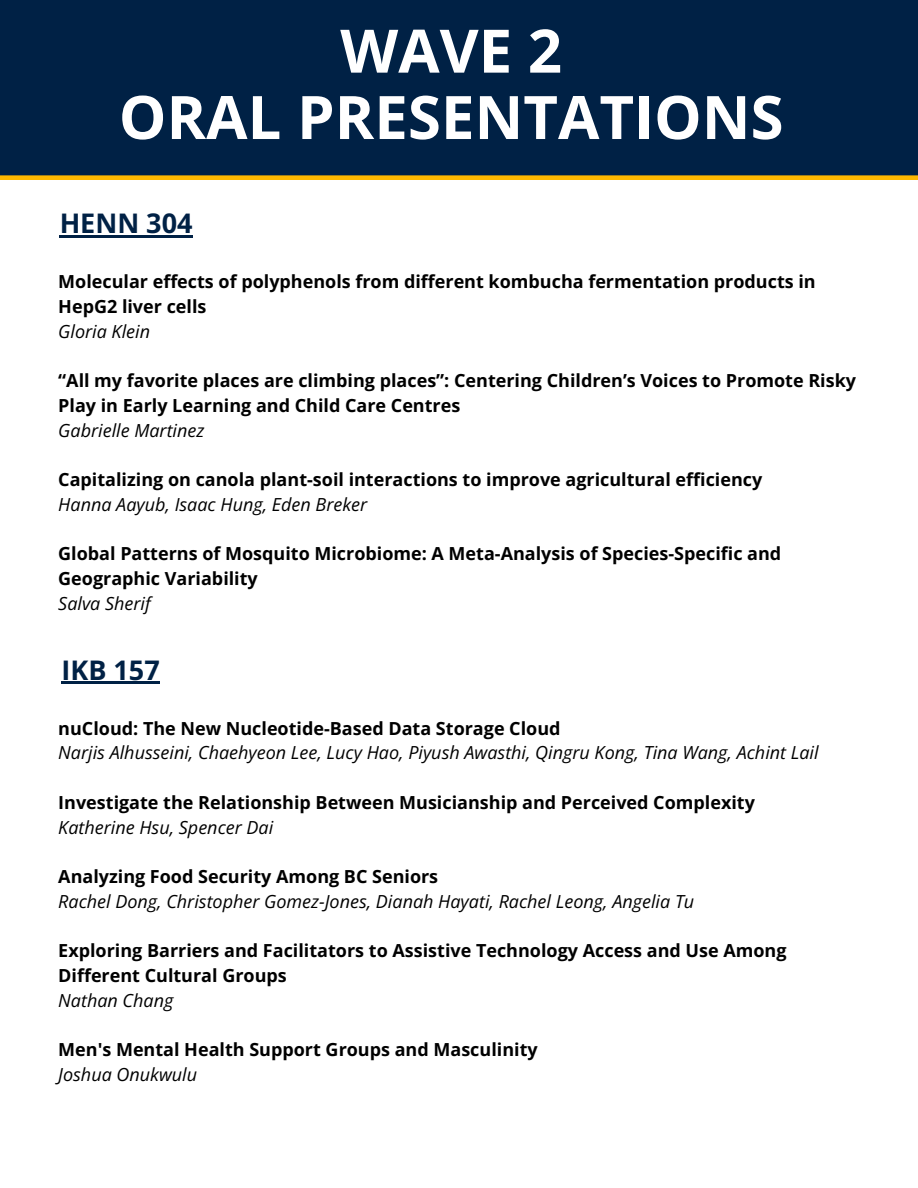
<style>
.page{position:relative;width:918px;height:1188px;background:#fff}
.page>*{position:absolute;margin:0;border:0;box-sizing:border-box;transform-origin:0 0}
.t1{font:700 60px/66.3px "Open Sans";color:#fff;text-align:center}
.t2{font:700 27px "Open Sans";color:#002145}
.t3{font:700 18px/24.8px "Open Sans";color:#000}
.t4{font:italic 18px "Open Sans";color:#000}
</style>
<div class="page">
<div style="left:0;top:0;width:918px;height:180px;background:#002145"></div>
<hr style="left:60px;top:236px;width:133px;height:2px;background:#002145">
<hr style="left:62px;top:682px;width:98px;height:2px;background:#002145">
<h1 class="t1" style="left:119px;top:16px;width:666px">WAVE 2<br>ORAL PRESENTATIONS</h1>
<h2 class="t2" style="left:60px;top:205px;width:134px">HENN 304</h2>
<p class="t3" style="left:58px;top:269px;width:759px">Molecular effects of polyphenols from different kombucha fermentation products in<br>HepG2 liver cells</p>
<p class="t4" style="left:58px;top:318px;width:93px">Gloria Klein</p>
<p class="t3" style="left:58px;top:368px;width:799px">“All my favorite places are climbing places”: Centering Children’s Voices to Promote Risky<br>Play in Early Learning and Child Care Centres</p>
<p class="t4" style="left:58px;top:417px;width:148px">Gabrielle Martinez</p>
<p class="t3" style="left:58px;top:467px;width:706px">Capitalizing on canola plant-soil interactions to improve agricultural efficiency</p>
<p class="t4" style="left:58px;top:492px;width:311px">Hanna Aayub, Isaac Hung, Eden Breker</p>
<p class="t3" style="left:58px;top:541px;width:725px">Global Patterns of Mosquito Microbiome: A Meta-Analysis of Species-Specific and<br>Geographic Variability</p>
<p class="t4" style="left:58px;top:591px;width:94px">Salva Sherif</p>
<h2 class="t2" style="left:62px;top:651px;width:100px">IKB 157</h2>
<p class="t3" style="left:58px;top:715px;width:504px">nuCloud: The New Nucleotide-Based Data Storage Cloud</p>
<p class="t4" style="left:58px;top:740px;width:762px">Narjis Alhusseini, Chaehyeon Lee, Lucy Hao, Piyush Awasthi, Qingru Kong, Tina Wang, Achint Lail</p>
<p class="t3" style="left:58px;top:790px;width:698px">Investigate the Relationship Between Musicianship and Perceived Complexity</p>
<p class="t4" style="left:58px;top:814px;width:217px">Katherine Hsu, Spencer Dai</p>
<p class="t3" style="left:58px;top:864px;width:381px">Analyzing Food Security Among BC Seniors</p>
<p class="t4" style="left:58px;top:889px;width:638px">Rachel Dong, Christopher Gomez-Jones, Dianah Hayati, Rachel Leong, Angelia Tu</p>
<p class="t3" style="left:58px;top:938px;width:730px">Exploring Barriers and Facilitators to Assistive Technology Access and Use Among<br>Different Cultural Groups</p>
<p class="t4" style="left:58px;top:988px;width:117px">Nathan Chang</p>
<p class="t3" style="left:58px;top:1037px;width:481px">Men's Mental Health Support Groups and Masculinity</p>
<p class="t4" style="left:58px;top:1062px;width:140px">Joshua Onukwulu</p>
</div>
